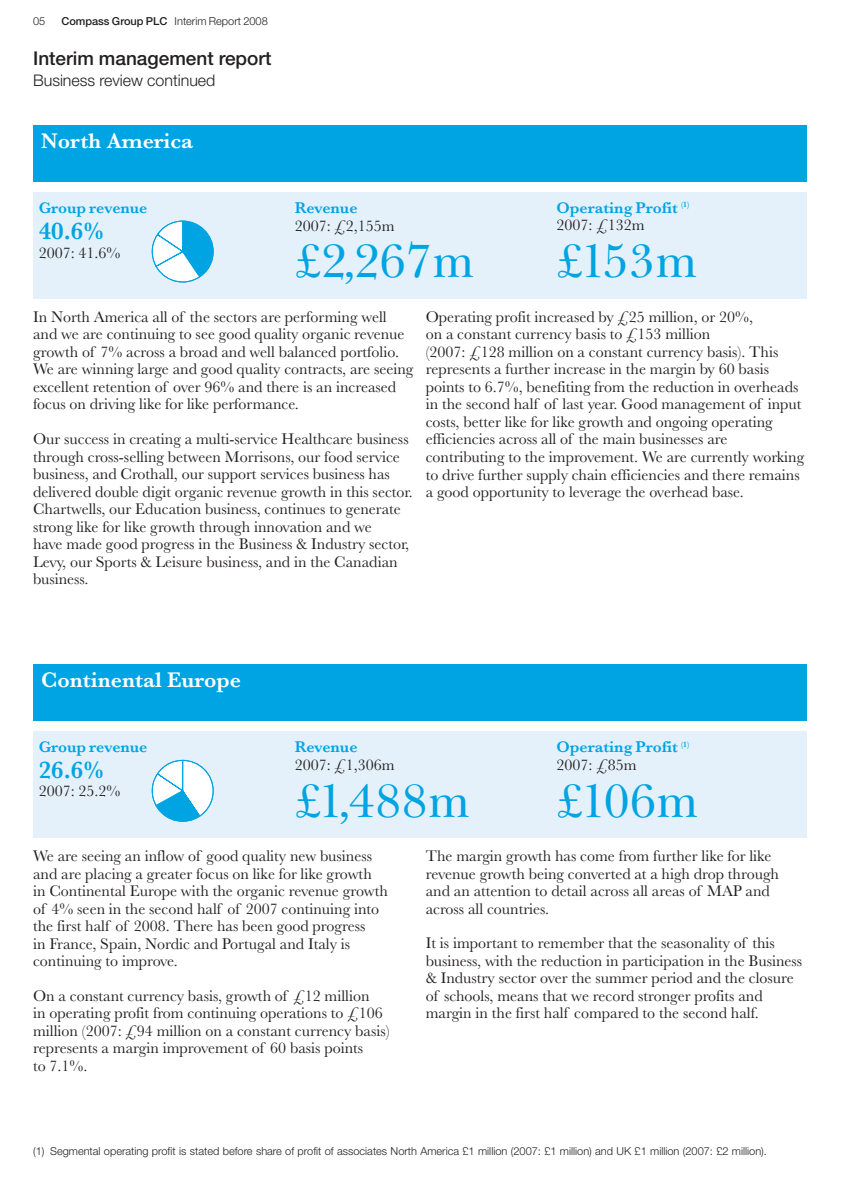
<style>
.page{position:relative;width:842px;height:1191px;background:#fff}
.page>*{position:absolute;margin:0;border:0;box-sizing:border-box;transform-origin:0 0}
.t1{font:48px "Baskerville BT";color:#00a4e3}
.t2{font:600 25px "Baskerville";color:#00a4e3}
.t3{font:600 22px "Baskerville";color:#fff}
.t4{font:500 19px "Helvetica Neue";color:#231f20}
.t5{font:16px/17.4px "Baskerville";color:#231f20}
.t6{font:600 16px/17.6px "Baskerville";color:#00a4e3}
.t7{font:300 16px "Helvetica Neue";color:#231f20}
.t8{font:600 16px "Baskerville";letter-spacing:-.02em;color:#00a4e3}
.t9{font:300 11px "Helvetica Neue";color:#231f20}
.s1{font-weight:500}
.s2{font-weight:400;color:#231f20}
</style>
<div class="page">
<div style="left:33px;top:125px;width:774px;height:57px;background:#00a4e3"></div>
<div style="left:33px;top:664px;width:774px;height:57px;background:#00a4e3"></div>
<div style="left:33px;top:192px;width:774px;height:107px;background:#e4f1fb"></div>
<svg style="left:152px;top:221px;width:62px;height:61px"></svg>
<div style="left:33px;top:731px;width:774px;height:107px;background:#e4f1fb"></div>
<svg style="left:152px;top:760px;width:62px;height:62px"></svg>
<p class="t9" style="left:33px;top:18px;width:14px">05</p>
<p class="t9" style="left:61px;top:18px;width:208px"><span class="s1">Compass Group PLC</span> Interim Report 2008</p>
<p class="t4" style="left:33px;top:52px;width:240px">Interim management report</p>
<p class="t7" style="left:33px;top:75px;width:184px">Business review continued</p>
<h3 class="t3" style="left:41px;top:133px;width:154px">North America</h3>
<p class="t6" style="left:39px;top:200px;width:110px">Group revenue</p>
<h2 class="t2" style="left:39px;top:222px;width:67px">40.6%</h2>
<p class="t5" style="left:39px;top:246px;width:83px">2007: 41.6%</p>
<h1 class="t1" style="left:295px;top:242px;width:181px">£2,267m</h1>
<p class="t8" style="left:295px;top:202px;width:64px">Revenue</p>
<p class="t5" style="left:295px;top:218px;width:101px">2007: £2,155m</p>
<p class="t6" style="left:557px;top:201px;width:134px">Operating Profit <sup>(1)<br></sup><span class="s2">2007: £132m</span></p>
<h1 class="t1" style="left:557px;top:242px;width:142px">£153m</h1>
<p class="t5" style="left:33px;top:310px;width:382px">In North America all of the sectors are performing well and we are continuing to see good quality organic revenue growth of 7% across a broad and well balanced portfolio.<br>We are winning large and good quality contracts, are seeing excellent retention of over 96% and there is an increased focus on driving like for like performance.</p>
<p class="t5" style="left:33px;top:432px;width:381px">Our success in creating a multi-service Healthcare business through cross-selling between Morrisons, our food service business, and Crothall, our support services business has delivered double digit organic revenue growth in this sector.<br>Chartwells, our Education business, continues to generate strong like for like growth through innovation and we<br>have made good progress in the Business &amp; Industry sector, Levy, our Sports &amp; Leisure business, and in the Canadian business.</p>
<p class="t5" style="left:426px;top:310px;width:380px">Operating profit increased by £25 million, or 20%,<br>on a constant currency basis to £153 million<br>(2007: £128 million on a constant currency basis). This represents a further increase in the margin by 60 basis points to 6.7%, benefiting from the reduction in overheads in the second half of last year. Good management of input costs, better like for like growth and ongoing operating efficiencies across all of the main businesses are contributing to the improvement. We are currently working to drive further supply chain efficiencies and there remains a good opportunity to leverage the overhead base.</p>
<h3 class="t3" style="left:41px;top:672px;width:202px">Continental Europe</h3>
<p class="t6" style="left:39px;top:740px;width:110px">Group revenue</p>
<h2 class="t2" style="left:39px;top:761px;width:67px">26.6%</h2>
<p class="t5" style="left:39px;top:783px;width:83px">2007: 25.2%</p>
<h1 class="t1" style="left:295px;top:781px;width:177px">£1,488m</h1>
<p class="t8" style="left:295px;top:741px;width:64px">Revenue</p>
<p class="t5" style="left:295px;top:758px;width:101px">2007: £1,306m</p>
<p class="t6" style="left:557px;top:740px;width:134px">Operating Profit <sup>(1)<br></sup><span class="s2">2007: £85m</span></p>
<h1 class="t1" style="left:557px;top:782px;width:143px">£106m</h1>
<p class="t5" style="left:33px;top:849px;width:356px">We are seeing an inflow of good quality new business and are placing a greater focus on like for like growth in Continental Europe with the organic revenue growth of 4% seen in the second half of 2007 continuing into the first half of 2008. There has been good progress<br>in France, Spain, Nordic and Portugal and Italy is continuing to improve.</p>
<p class="t5" style="left:33px;top:988px;width:358px">On a constant currency basis, growth of £12 million<br>in operating profit from continuing operations to £106 million (2007: £94 million on a constant currency basis) represents a margin improvement of 60 basis points<br>to 7.1%.</p>
<p class="t5" style="left:426px;top:849px;width:355px">The margin growth has come from further like for like revenue growth being converted at a high drop through and an attention to detail across all areas of MAP and across all countries.</p>
<p class="t5" style="left:426px;top:936px;width:378px">It is important to remember that the seasonality of this business, with the reduction in participation in the Business &amp; Industry sector over the summer period and the closure of schools, means that we record stronger profits and margin in the first half compared to the second half.</p>
<p class="t9" style="left:33px;top:1146px;width:735px">(1) Segmental operating profit is stated before share of profit of associates North America £1 million (2007: £1 million) and UK £1 million (2007: £2 million).</p>
</div>
